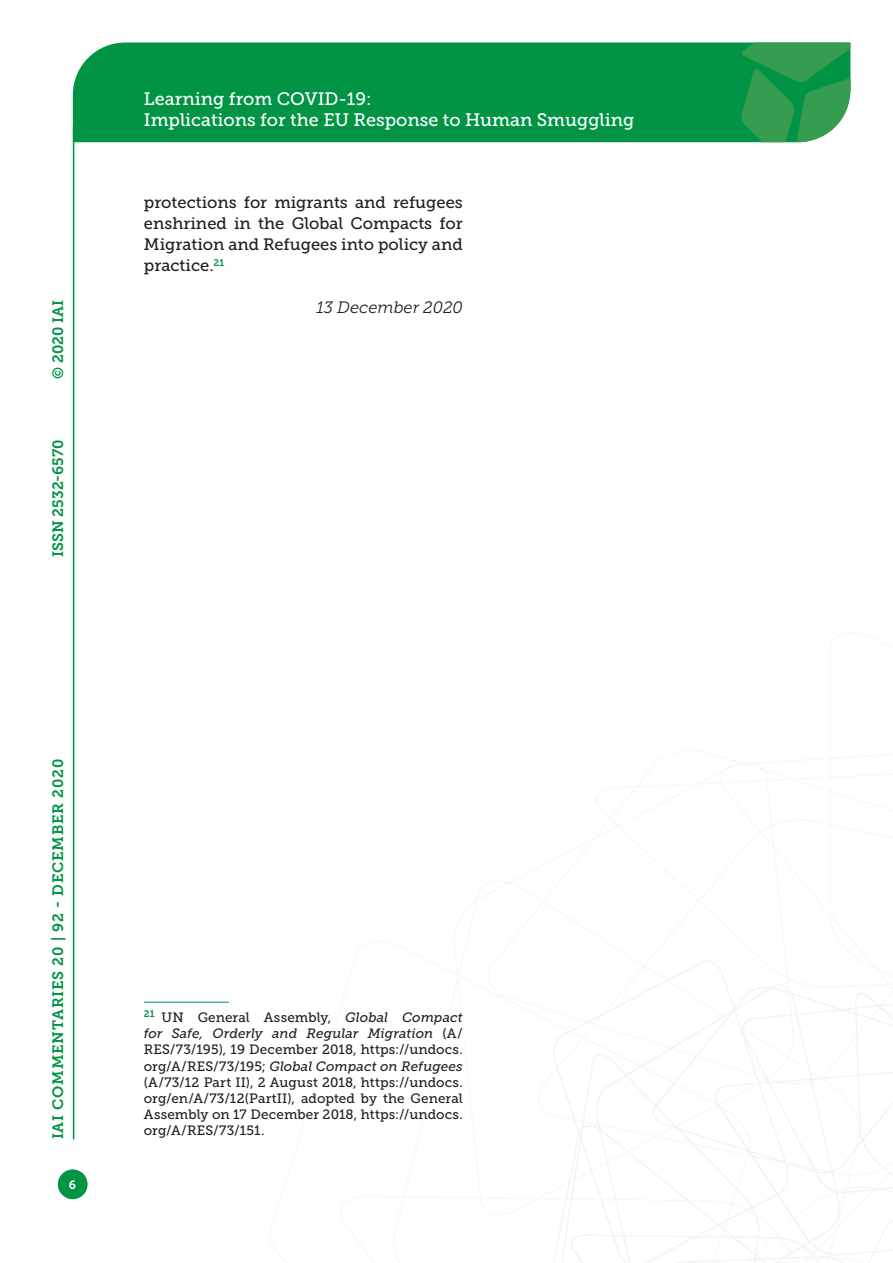
<style>
.page{position:relative;width:893px;height:1263px;background:#fff}
.page>*{position:absolute;margin:0;border:0;box-sizing:border-box;transform-origin:0 0}
.t1{font:18px/21.6px "Museo Slab 500";color:#fff}
.t2{font:16.5px/21px "Museo Slab 500";color:#231f20;text-align:justify}
.Testo{font:italic 16.5px "Museo Slab 300";color:#231f20}
.t3{font:15px "Museo Slab 700";letter-spacing:.05em;color:#009444}
.t4{font:15px "Museo Slab 700";color:#009444}
.Nota{font:13.5px/16.2px "Museo Slab 500";letter-spacing:.01em;color:#231f20;text-align:justify}
.t5{font:12px "Museo Slab 700";color:#fff}
.s1{font-style:italic}
</style>
<div class="page">
<svg style="left:553px;top:960px;width:340px;height:303px"></svg>
<div style="left:73px;top:43px;width:668px;height:99px;background:#009444"></div>
<svg style="left:741px;top:43px;width:109px;height:99px;background:#319e55"></svg>
<div style="left:58px;top:1169px;width:30px;height:30px;background:#009444;border-radius:50%"></div>
<hr style="left:73px;top:126px;width:1px;height:1013px;background:#009444">
<hr style="left:144px;top:1002px;width:85px;height:1px;background:#009444">
<p class="t3" style="left:50px;top:379px;width:80px;rotate:-90deg">© 2020 IAI</p>
<p class="t4" style="left:50px;top:557px;width:119px;rotate:-90deg">ISSN 2532-6570</p>
<h1 class="t1" style="left:144px;top:88px;width:492px">Learning from COVID-19:<br>Implications for the EU Response to Human Smuggling</h1>
<p class="t2" style="left:144px;top:192px;width:320px">protections for migrants and refugees enshrined in the Global Compacts for Migration and Refugees into policy and practice.<sup>21</sup></p>
<p class="Testo" style="left:316px;top:298px;width:148px">13 December 2020</p>
<p class="t3" style="left:50px;top:1139px;width:382px;rotate:-90deg">IAI COMMENTARIES 20 | 92 - DECEMBER 2020</p>
<p class="t5" style="left:69px;top:1178px;width:9px">6</p>
<p class="Nota" style="left:144px;top:1009px;width:320px"><sup>21</sup> UN General Assembly, <span class="s1">Global Compact for Safe, Orderly and Regular Migration</span> (A/ RES/73/195), 19 December 2018, https://undocs. org/A/RES/73/195; <span class="s1">Global Compact on Refugees </span>(A/73/12 Part II), 2 August 2018, https://undocs. org/en/A/73/12(PartII), adopted by the General Assembly on 17 December 2018, https://undocs. org/A/RES/73/151.</p>
</div>
